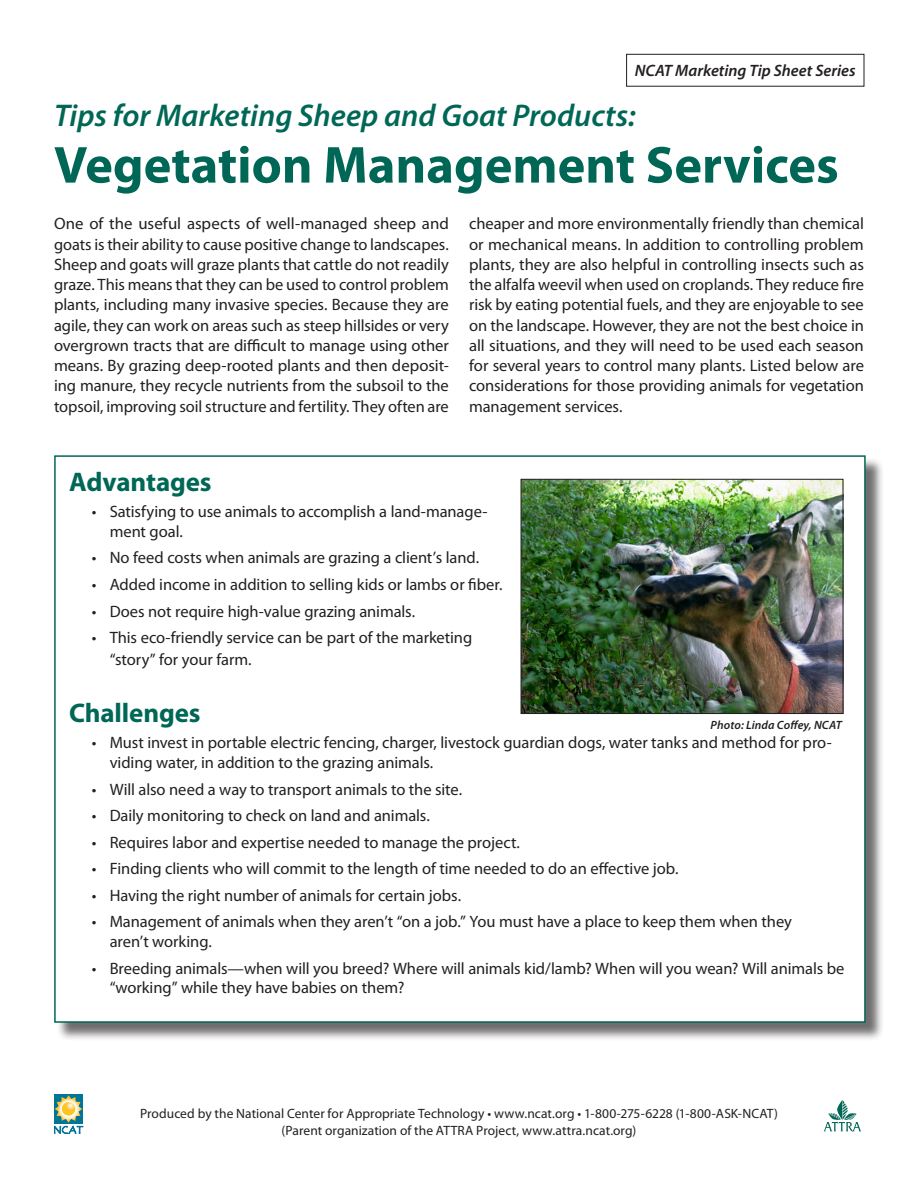
<style>
.page{position:relative;width:918px;height:1188px;background:#fff}
.page>*{position:absolute;margin:0;border:0;box-sizing:border-box;transform-origin:0 0}
.t1{font:700 52.5px "Myriad Pro";color:#006756}
.t2{font:italic 600 31.5px "Myriad Pro";color:#006756}
.t3{font:700 27px "Myriad Pro";letter-spacing:-.005em;color:#006756}
.t4{font:16.5px/20.2px "Myriad Pro";letter-spacing:-.005em;color:#231f20}
.t5{font:italic 600 16.5px "Myriad Pro";color:#231f20}
.t6{font:13.5px/16.5px "Myriad Pro";letter-spacing:.005em;color:#231f20;text-align:center}
.t7{font:italic 600 12px "Myriad Pro";letter-spacing:.01em;color:#231f20}
</style>
<div class="page">
<div style="left:626px;top:54px;width:238px;height:32px;border:1px solid #231f20"></div>
<svg style="left:54px;top:1095px;width:29px;height:39px"></svg>
<img style="left:823px;top:1131px;width:38px;height:1px">
<svg style="left:824px;top:1100px;width:37px;height:31px"></svg>
<div style="left:56px;top:458px;width:828px;height:583px;background:#231f20;opacity:.65"></div>
<div style="left:55px;top:456px;width:810px;height:566px;background:#fff"></div>
<img style="left:523px;top:481px;width:318px;height:231px">
<div style="left:521px;top:479px;width:322px;height:235px;border:1px solid #231f20"></div>
<p class="t5" style="left:635px;top:60px;width:222px">NCAT Marketing Tip Sheet Series</p>
<h2 class="t2" style="left:54px;top:95px;width:583px">Tips for Marketing Sheep and Goat Products:</h2>
<h1 class="t1" style="left:54px;top:131px;width:786px">Vegetation Management Services</h1>
<p class="t4" style="left:54px;top:213px;width:396px;text-align:justify">One of the useful aspects of well-managed sheep and goats is their ability to cause positive change to landscapes.<br>Sheep and goats will graze plants that cattle do not readily graze. This means that they can be used to control problem plants, including many invasive species. Because they are agile, they can work on areas such as steep hillsides or very overgrown tracts that are difficult to manage using other means. By grazing deep-rooted plants and then deposit&shy;ing manure, they recycle nutrients from the subsoil to the topsoil, improving soil structure and fertility. They often are</p>
<p class="t4" style="left:469px;top:213px;width:396px;text-align:justify">cheaper and more environmentally friendly than chemical or mechanical means. In addition to controlling problem plants, they are also helpful in controlling insects such as the alfalfa weevil when used on croplands. They reduce fire risk by eating potential fuels, and they are enjoyable to see on the landscape. However, they are not the best choice in all situations, and they will need to be used each season for several years to control many plants. Listed below are considerations for those providing animals for vegetation management services.</p>
<h3 class="t3" style="left:69px;top:464px;width:144px">Advantages</h3>
<p class="t4" style="left:110px;top:501px;width:379px;line-height:19.8px;text-indent:-18px">• Satisfying to use animals to accomplish a land-manage&shy;ment goal.</p>
<p class="t4" style="left:92px;top:548px;width:389px">• No feed costs when animals are grazing a client’s land.</p>
<p class="t4" style="left:92px;top:574px;width:412px">• Added income in addition to selling kids or lambs or fiber.</p>
<p class="t4" style="left:92px;top:601px;width:325px">• Does not require high-value grazing animals.</p>
<p class="t4" style="left:110px;top:627px;width:364px;line-height:21.6px;text-indent:-18px">• This eco-friendly service can be part of the marketing “story” for your farm.</p>
<h3 class="t3" style="left:69px;top:695px;width:133px">Challenges</h3>
<p class="t4" style="left:110px;top:733px;width:724px;line-height:19.8px;text-indent:-18px">• Must invest in portable electric fencing, charger, livestock guardian dogs, water tanks and method for pro&shy;viding water, in addition to the grazing animals.</p>
<p class="t4" style="left:92px;top:779px;width:372px">• Will also need a way to transport animals to the site.</p>
<p class="t4" style="left:92px;top:805px;width:340px">• Daily monitoring to check on land and animals.</p>
<p class="t4" style="left:92px;top:832px;width:430px">• Requires labor and expertise needed to manage the project.</p>
<p class="t4" style="left:92px;top:858px;width:588px">• Finding clients who will commit to the length of time needed to do an effective job.</p>
<p class="t4" style="left:92px;top:885px;width:371px">• Having the right number of animals for certain jobs.</p>
<p class="t4" style="left:110px;top:912px;width:684px;line-height:19.8px;text-indent:-18px">• Management of animals when they aren’t “on a job.” You must have a place to keep them when they aren’t working.</p>
<p class="t4" style="left:110px;top:958px;width:736px;line-height:19.8px;text-indent:-18px">• Breeding animals—when will you breed? Where will animals kid/lamb? When will you wean? Will animals be “working” while they have babies on them?</p>
<p class="t7" style="left:711px;top:717px;width:133px">Photo: Linda Coffey, NCAT</p>
<p class="t6" style="left:140px;top:1105px;width:639px">Produced by the National Center for Appropriate Technology • www.ncat.org • 1-800-275-6228 (1-800-ASK-NCAT) (Parent organization of the ATTRA Project, www.attra.ncat.org)</p>
</div>
